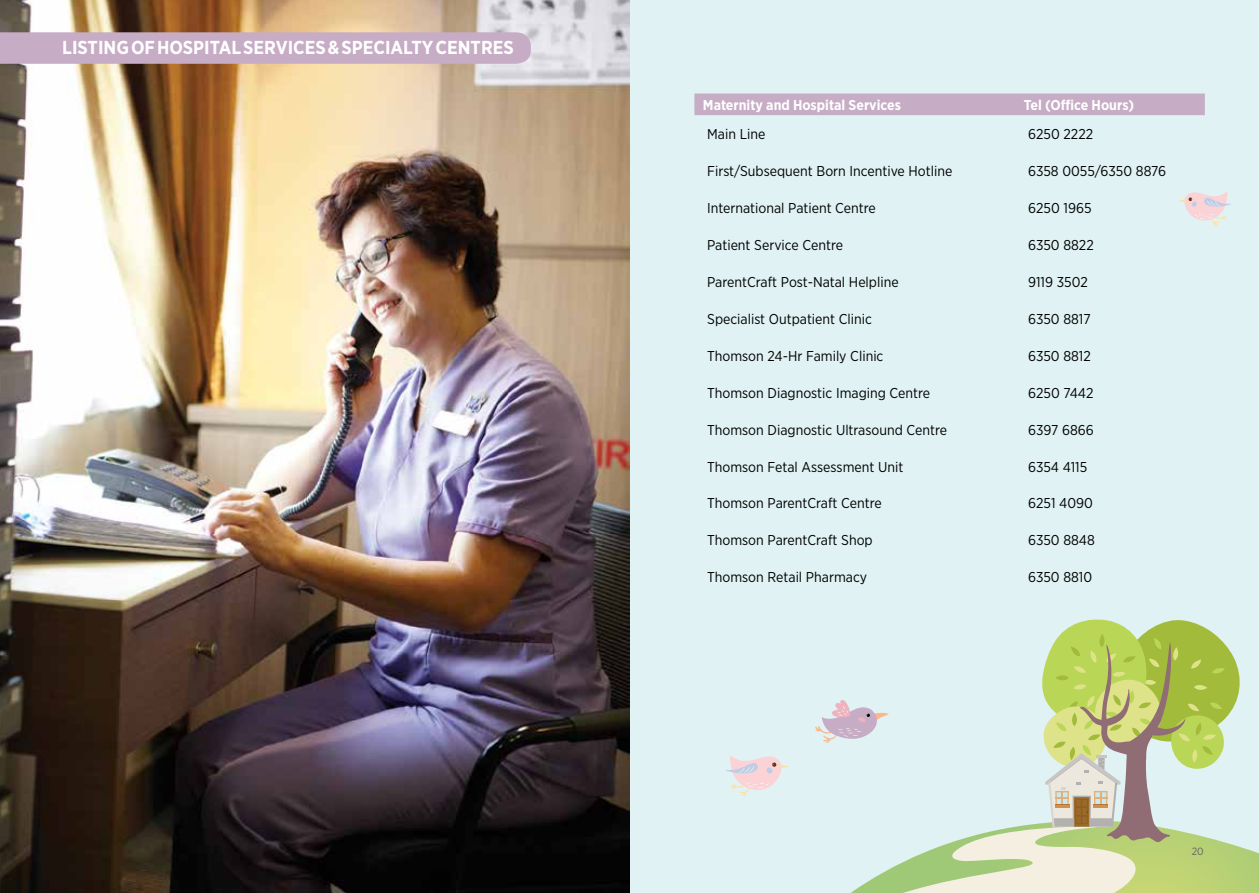
<style>
.page{position:relative;width:1259px;height:893px;background:#e0f2f3}
.page>*{position:absolute;margin:0;border:0;box-sizing:border-box;transform-origin:0 0}
.t1{font:700 18.75px "Gotham Narrow";color:#fff}
.t2{font:14.25px "Gotham Narrow";color:#000}
.t3{font:700 14.25px "Gotham Narrow";color:#fff}
.t4{font:10.5px "Gotham Narrow";color:#636466}
</style>
<div class="page">
<img style="left:0;top:0;width:629px;height:893px">
<div style="left:0;top:32px;width:531px;height:32px;background:#c7acc6"></div>
<div style="left:694px;top:94px;width:510px;height:21px;background:#c7acc6"></div>
<svg style="left:726px;top:619px;width:533px;height:274px"></svg>
<svg style="left:1179px;top:192px;width:52px;height:34px"></svg>
<h1 class="t1" style="left:62px;top:35px;width:453px">LISTING OF HOSPITAL SERVICES &amp; SPECIALTY CENTRES</h1>
<p class="t3" style="left:703px;top:96px;width:200px">Maternity and Hospital Services</p>
<p class="t3" style="left:1024px;top:96px;width:112px">Tel (Office Hours)</p>
<p class="t2" style="left:707px;top:125px;width:60px">Main Line</p>
<p class="t2" style="left:1028px;top:125px;width:67px">6250 2222</p>
<p class="t2" style="left:707px;top:162px;width:247px">First/Subsequent Born Incentive Hotline</p>
<p class="t2" style="left:1028px;top:162px;width:140px">6358 0055/6350 8876</p>
<p class="t2" style="left:707px;top:199px;width:170px">International Patient Centre</p>
<p class="t2" style="left:1028px;top:199px;width:65px">6250 1965</p>
<p class="t2" style="left:707px;top:236px;width:137px">Patient Service Centre</p>
<p class="t2" style="left:1028px;top:236px;width:67px">6350 8822</p>
<p class="t2" style="left:707px;top:273px;width:193px">ParentCraft Post-Natal Helpline</p>
<p class="t2" style="left:1028px;top:273px;width:61px">9119 3502</p>
<p class="t2" style="left:707px;top:310px;width:166px">Specialist Outpatient Clinic</p>
<p class="t2" style="left:1028px;top:310px;width:64px">6350 8817</p>
<p class="t2" style="left:707px;top:347px;width:178px">Thomson 24-Hr Family Clinic</p>
<p class="t2" style="left:1028px;top:347px;width:64px">6350 8812</p>
<p class="t2" style="left:707px;top:384px;width:224px">Thomson Diagnostic Imaging Centre</p>
<p class="t2" style="left:1028px;top:384px;width:67px">6250 7442</p>
<p class="t2" style="left:707px;top:421px;width:241px">Thomson Diagnostic Ultrasound Centre</p>
<p class="t2" style="left:1028px;top:421px;width:67px">6397 6866</p>
<p class="t2" style="left:707px;top:458px;width:198px">Thomson Fetal Assessment Unit</p>
<p class="t2" style="left:1028px;top:458px;width:61px">6354 4115</p>
<p class="t2" style="left:707px;top:495px;width:176px">Thomson ParentCraft Centre</p>
<p class="t2" style="left:1028px;top:495px;width:66px">6251 4090</p>
<p class="t2" style="left:707px;top:531px;width:167px">Thomson ParentCraft Shop</p>
<p class="t2" style="left:1028px;top:531px;width:68px">6350 8848</p>
<p class="t2" style="left:707px;top:568px;width:161px">Thomson Retail Pharmacy</p>
<p class="t2" style="left:1028px;top:568px;width:66px">6350 8810</p>
<p class="t4" style="left:1191px;top:844px;width:13px">20</p>
</div>
